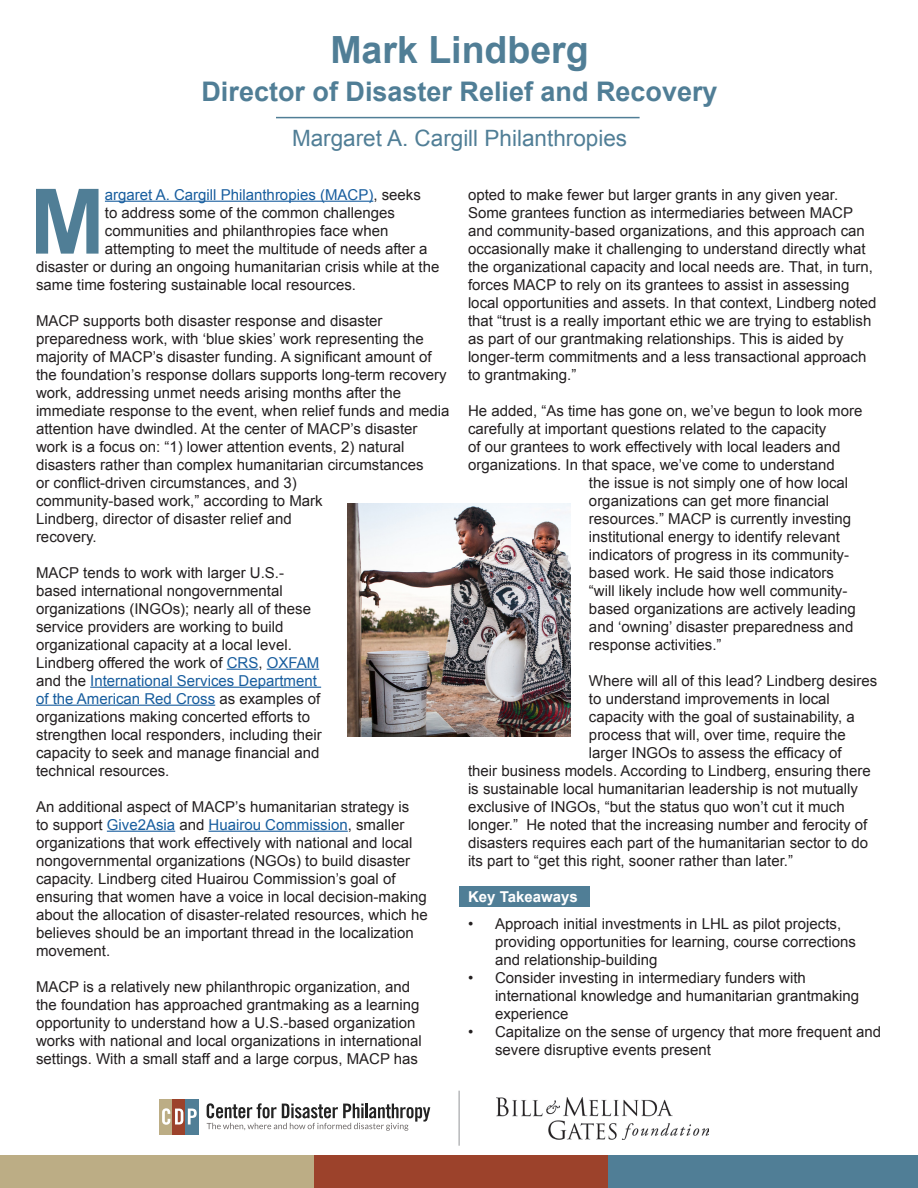
<style>
.page{position:relative;width:918px;height:1188px;background:#fff}
.page>*{position:absolute;margin:0;border:0;box-sizing:border-box;transform-origin:0 0}
.t1{font:700 90.45px "Arial";color:#507e96}
.t2{font:700 37.5px "Arial";color:#507e96}
.t3{font:700 27px "Arial";color:#507e96}
.t4{font:22.5px "Arial";color:#507e96}
.t5{font:15px/18px "Arial";color:#231f20}
.t6{font:15px "Arial";color:#175d9e}
.t7{font:700 15px "Arial";color:#fff}
.s1{color:#231f20}
.s2{color:#175d9e}
</style>
<div class="page">
<svg style="left:207px;top:1103px;width:223px;height:28px"></svg>
<div style="left:160px;top:1099px;width:13px;height:35px;background:#bcad85"></div>
<div style="left:173px;top:1099px;width:13px;height:35px;background:#9c422b"></div>
<div style="left:186px;top:1099px;width:13px;height:35px;background:#507e96"></div>
<svg style="left:162px;top:1108px;width:35px;height:17px"></svg>
<hr style="left:459px;top:1091px;width:1px;height:55px;background:#939598">
<img style="left:497px;top:1097px;width:212px;height:42px">
<div style="left:0;top:1156px;width:314px;height:32px;background:#bcad85"></div>
<div style="left:314px;top:1156px;width:294px;height:32px;background:#9c422b"></div>
<div style="left:608px;top:1156px;width:309px;height:32px;background:#507e96"></div>
<div style="left:459px;top:886px;width:131px;height:21px;background:#507e96"></div>
<hr style="left:105px;top:201px;width:268px;height:1px;background:#175d9e">
<hr style="left:227px;top:669px;width:31px;height:1px;background:#175d9e">
<hr style="left:267px;top:669px;width:52px;height:1px;background:#175d9e">
<hr style="left:90px;top:687px;width:231px;height:1px;background:#175d9e">
<hr style="left:36px;top:705px;width:179px;height:1px;background:#175d9e">
<hr style="left:107px;top:831px;width:68px;height:1px;background:#175d9e">
<hr style="left:209px;top:831px;width:139px;height:1px;background:#175d9e">
<hr style="left:276px;top:117px;width:364px;height:1px;background:#507e96">
<img style="left:347px;top:503px;width:224px;height:233px">
<p class="t2" style="left:330px;top:25px;width:260px">Mark Lindberg</p>
<p class="t3" style="left:202px;top:74px;width:518px">Director of Disaster Relief and Recovery</p>
<p class="t4" style="left:292px;top:123px;width:337px">Margaret A. Cargill Philanthropies</p>
<p class="t1" style="left:30px;top:162px;width:77px">M</p>
<p class="t6" style="left:105px;top:185px;width:317px">argaret A. Cargill Philanthropies (MACP)<span class="s1">, seeks</span></p>
<p class="t5" style="left:105px;top:204px;width:292px">to address some of the common challenges</p>
<p class="t5" style="left:105px;top:222px;width:285px">communities and philanthropies face when</p>
<p class="t5" style="left:105px;top:240px;width:324px">attempting to meet the multitude of needs after a</p>
<p class="t5" style="left:36px;top:258px;width:405px">disaster or during an ongoing humanitarian crisis while at the</p>
<p class="t5" style="left:36px;top:276px;width:322px">same time fostering sustainable local resources.</p>
<p class="t5" style="left:36px;top:312px;width:415px">MACP supports both disaster response and disaster preparedness work, with ‘blue skies’ work representing the majority of MACP’s disaster funding. A significant amount of the foundation’s response dollars supports long-term recovery work, addressing unmet needs arising months after the immediate response to the event, when relief funds and media attention have dwindled. At the center of MACP’s disaster work is a focus on: “1) lower attention events, 2) natural disasters rather than complex humanitarian circumstances<br>or conflict-driven circumstances, and 3)<br>community-based work,” according to Mark<br>Lindberg, director of disaster relief and<br>recovery.</p>
<p class="t5" style="left:36px;top:564px;width:287px">MACP tends to work with larger U.S.- based international nongovernmental organizations (INGOs); nearly all of these service providers are working to build organizational capacity at a local level.<br>Lindberg offered the work of <span class="s2">CRS</span>, <span class="s2">OXFAM </span>and the <span class="s2">International Services Department of the American Red Cross</span> as examples of organizations making concerted efforts to strengthen local responders, including their capacity to seek and manage financial and technical resources.</p>
<p class="t5" style="left:36px;top:798px;width:393px">An additional aspect of MACP’s humanitarian strategy is<br>to support <span class="s2">Give2Asia</span> and <span class="s2">Huairou Commission</span>, smaller organizations that work effectively with national and local nongovernmental organizations (NGOs) to build disaster capacity. Lindberg cited Huairou Commission’s goal of ensuring that women have a voice in local decision-making about the allocation of disaster-related resources, which he believes should be an important thread in the localization movement.</p>
<p class="t5" style="left:36px;top:978px;width:387px">MACP is a relatively new philanthropic organization, and the foundation has approached grantmaking as a learning opportunity to understand how a U.S.-based organization works with national and local organizations in international settings. With a small staff and a large corpus, MACP has</p>
<p class="t5" style="left:468px;top:186px;width:410px">opted to make fewer but larger grants in any given year.<br>Some grantees function as intermediaries between MACP and community-based organizations, and this approach can occasionally make it challenging to understand directly what the organizational capacity and local needs are. That, in turn, forces MACP to rely on its grantees to assist in assessing local opportunities and assets. In that context, Lindberg noted that “trust is a really important ethic we are trying to establish as part of our grantmaking relationships. This is aided by longer-term commitments and a less transactional approach to grantmaking.”</p>
<p class="t5" style="left:468px;top:402px;width:396px">He added, “As time has gone on, we’ve begun to look more</p>
<p class="t5" style="left:468px;top:420px;width:360px">carefully at important questions related to the capacity</p>
<p class="t5" style="left:468px;top:438px;width:374px">of our grantees to work effectively with local leaders and</p>
<p class="t5" style="left:468px;top:456px;width:368px">organizations. In that space, we’ve come to understand</p>
<p class="t5" style="left:589px;top:474px;width:261px">the issue is not simply one of how local</p>
<p class="t5" style="left:589px;top:492px;width:242px">organizations can get more financial</p>
<p class="t5" style="left:589px;top:510px;width:264px">resources.” MACP is currently investing</p>
<p class="t5" style="left:589px;top:528px;width:252px">institutional energy to identify relevant</p>
<p class="t5" style="left:589px;top:546px;width:262px">indicators of progress in its community-</p>
<p class="t5" style="left:589px;top:564px;width:247px">based work. He said those indicators</p>
<p class="t5" style="left:589px;top:582px;width:260px">“will likely include how well community-</p>
<p class="t5" style="left:589px;top:600px;width:268px">based organizations are actively leading</p>
<p class="t5" style="left:589px;top:618px;width:266px">and ‘owning’ disaster preparedness and</p>
<p class="t5" style="left:589px;top:636px;width:134px">response activities.”</p>
<p class="t5" style="left:589px;top:672px;width:290px">Where will all of this lead? Lindberg desires</p>
<p class="t5" style="left:589px;top:690px;width:242px">to understand improvements in local</p>
<p class="t5" style="left:589px;top:708px;width:267px">capacity with the goal of sustainability, a</p>
<p class="t5" style="left:589px;top:726px;width:258px">process that will, over time, require the</p>
<p class="t5" style="left:589px;top:744px;width:254px">larger INGOs to assess the efficacy of</p>
<p class="t5" style="left:468px;top:762px;width:404px">their business models. According to Lindberg, ensuring there</p>
<p class="t5" style="left:468px;top:780px;width:392px">is sustainable local humanitarian leadership is not mutually</p>
<p class="t5" style="left:468px;top:798px;width:378px">exclusive of INGOs, “but the status quo won’t cut it much</p>
<p class="t5" style="left:468px;top:816px;width:401px">longer.” He noted that the increasing number and ferocity of</p>
<p class="t5" style="left:468px;top:834px;width:402px">disasters requires each part of the humanitarian sector to do</p>
<p class="t5" style="left:468px;top:852px;width:327px">its part to “get this right, sooner rather than later.”</p>
<p class="t7" style="left:468px;top:886px;width:111px">Key Takeaways</p>
<p class="t5" style="left:495px;top:915px;width:362px;text-indent:-27px">• Approach initial investments in LHL as pilot projects, providing opportunities for learning, course corrections and relationship-building</p>
<p class="t5" style="left:495px;top:969px;width:366px;text-indent:-27px">• Consider investing in intermediary funders with international knowledge and humanitarian grantmaking experience</p>
<p class="t5" style="left:495px;top:1023px;width:388px;text-indent:-27px">• Capitalize on the sense of urgency that more frequent and severe disruptive events present</p>
</div>
